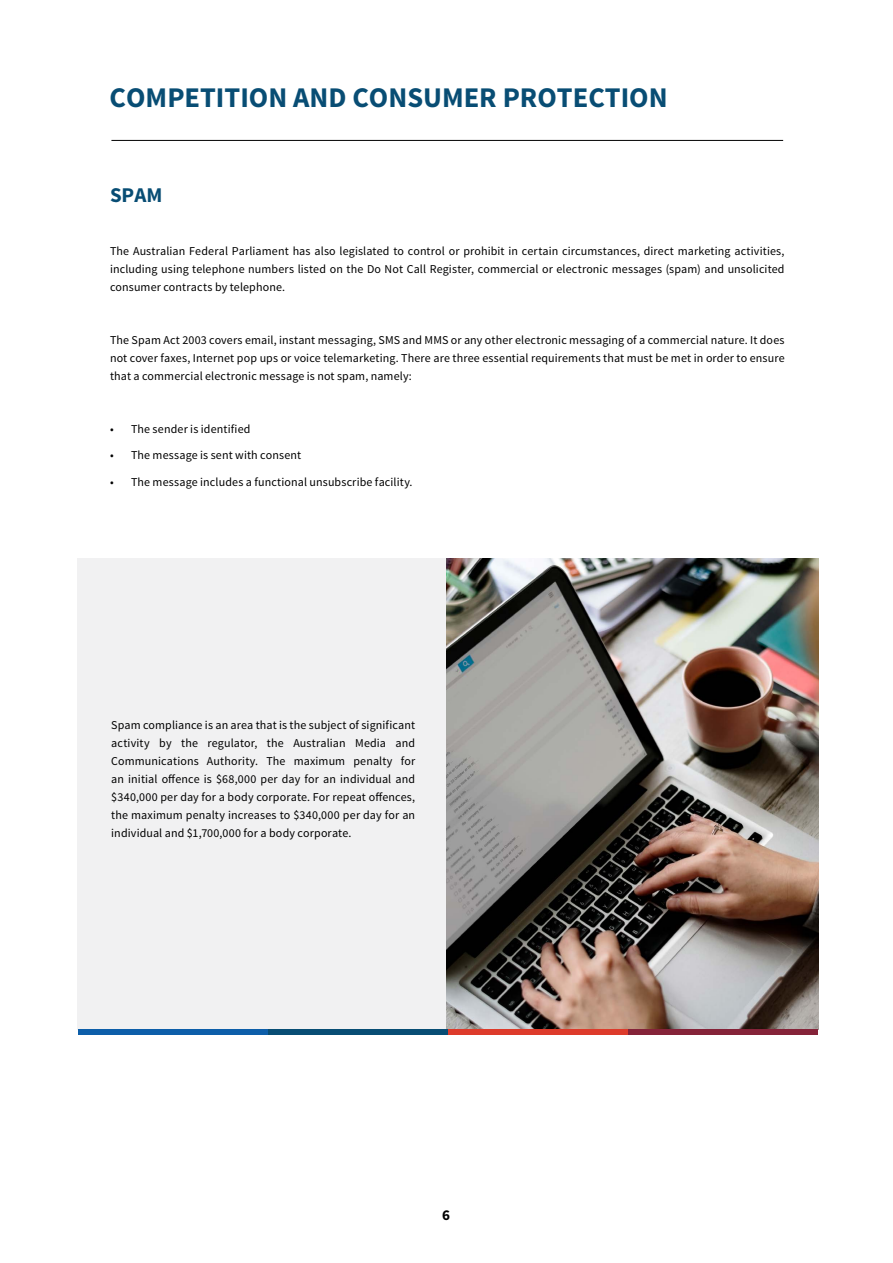
<style>
.page{position:relative;width:893px;height:1263px;background:#fff}
.page>*{position:absolute;margin:0;border:0;box-sizing:border-box;transform-origin:0 0}
.t1{font:700 28.5px "Source Sans Pro";color:#084d74}
.t2{font:700 21px "Source Sans Pro";color:#084d74}
.t3{font:700 15px "Source Sans Pro";color:#000}
.t4{font:12px/18px "Source Sans Pro";letter-spacing:.01em;color:#000;text-align:justify}
</style>
<div class="page">
<hr style="left:111px;top:140px;width:672px;height:1px;background:#000">
<div style="left:77px;top:558px;width:371px;height:471px;background:#f1f1f2"></div>
<img style="left:447px;top:558px;width:372px;height:471px">
<div style="left:78px;top:1029px;width:190px;height:6px;background:#0d5ea9"></div>
<div style="left:268px;top:1029px;width:180px;height:6px;background:#084d74"></div>
<div style="left:448px;top:1029px;width:180px;height:6px;background:#dd3b2b"></div>
<div style="left:628px;top:1029px;width:190px;height:6px;background:#852339"></div>
<h1 class="t1" style="left:110px;top:80px;width:559px">COMPETITION AND CONSUMER PROTECTION</h1>
<h2 class="t2" style="left:110px;top:181px;width:54px">SPAM</h2>
<p class="t4" style="left:110px;top:242px;width:676px">The Australian Federal Parliament has also legislated to control or prohibit in certain circumstances, direct marketing activities, including using telephone numbers listed on the Do Not Call Register, commercial or electronic messages (spam) and unsolicited consumer contracts by telephone.</p>
<p class="t4" style="left:110px;top:331px;width:676px">The Spam Act 2003 covers email, instant messaging, SMS and MMS or any other electronic messaging of a commercial nature. It does not cover faxes, Internet pop ups or voice telemarketing. There are three essential requirements that must be met in order to ensure that a commercial electronic message is not spam, namely:</p>
<p class="t4" style="left:110px;top:420px;width:142px">• The sender is identified</p>
<p class="t4" style="left:110px;top:447px;width:193px">• The message is sent with consent</p>
<p class="t4" style="left:110px;top:473px;width:304px">• The message includes a functional unsubscribe facility.</p>
<p class="t4" style="left:111px;top:716px;width:305px">Spam compliance is an area that is the subject of significant activity by the regulator, the Australian Media and Communications Authority. The maximum penalty for an initial offence is $68,000 per day for an individual and $340,000 per day for a body corporate. For repeat offences, the maximum penalty increases to $340,000 per day for an individual and $1,700,000 for a body corporate.</p>
<p class="t3" style="left:442px;top:1205px;width:9px">6</p>
</div>
